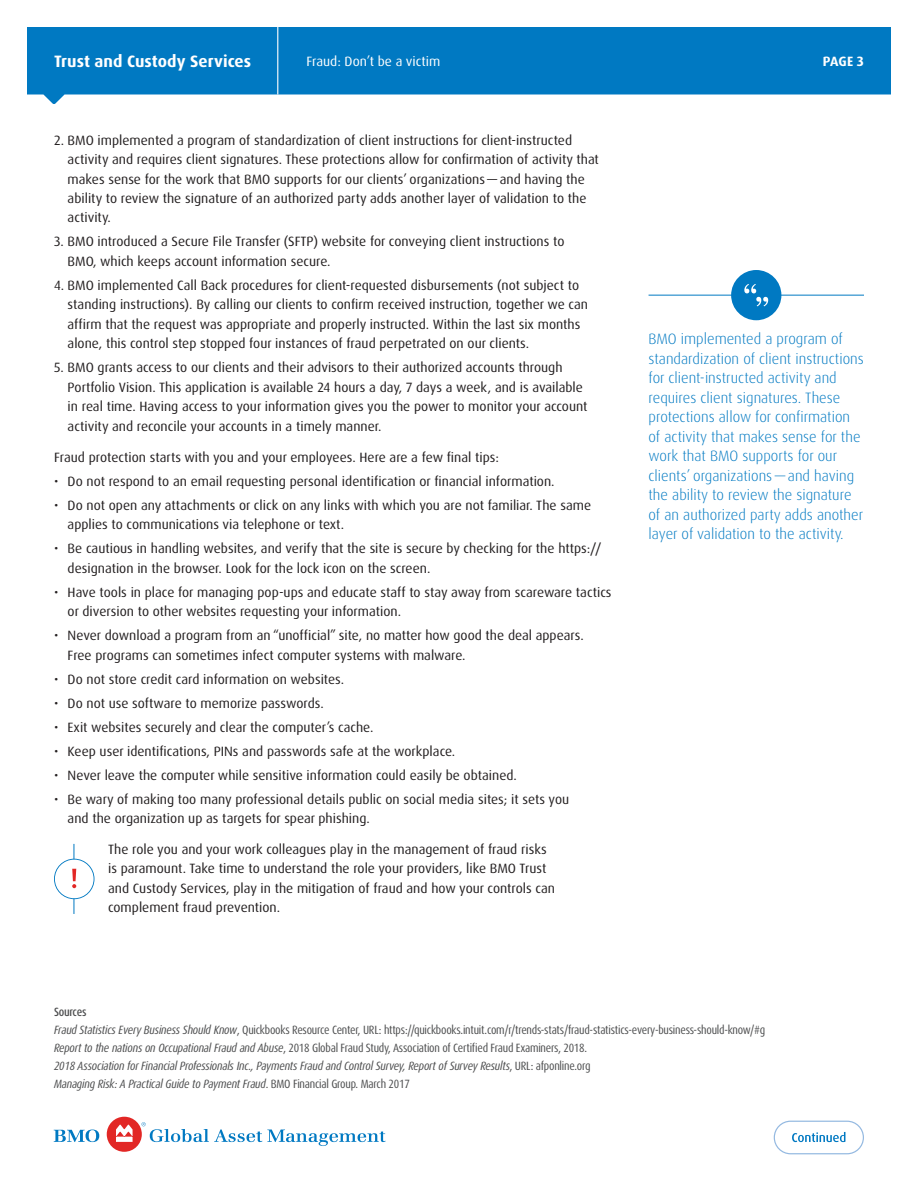
<style>
.page{position:relative;width:918px;height:1188px;background:#fff}
.page>*{position:absolute;margin:0;border:0;box-sizing:border-box;transform-origin:0 0}
.t1{font:700 16.5px "Dax OT";letter-spacing:.005em;color:#fff}
.t2{font:300 15px/19.5px "Dax OT";color:#0079c2}
.t3{font:13.5px/19.5px "Dax OT";color:#231f20}
.t4{font:13.5px "Dax OT";color:#fff}
.t5{font:700 13.5px "Dax OT";color:#fff}
.t6{font:condensed 12px/17.9px "Dax OT";letter-spacing:-.02em;color:#4b4c4d}
.s1{font-weight:500}
.s2{font-style:italic}
</style>
<div class="page">
<svg style="left:27px;top:27px;width:864px;height:77px;background:#1f89c9"></svg>
<hr style="left:277px;top:27px;width:1px;height:67px;background:#fff">
<svg style="left:54px;top:1130px;width:45px;height:12px"></svg>
<div style="left:107px;top:1117px;width:35px;height:35px;background:#e22725;border-radius:50%"></div>
<svg style="left:116px;top:1125px;width:17px;height:17px"></svg>
<svg style="left:142px;top:1122px;width:244px;height:24px"></svg>
<svg style="left:774px;top:1121px;width:90px;height:33px"></svg>
<hr style="left:649px;top:295px;width:215px;height:1px;background:#0079c2">
<div style="left:731px;top:270px;width:50px;height:50px;background:#0079c2;border-radius:50%"></div>
<svg style="left:744px;top:284px;width:24px;height:22px"></svg>
<hr style="left:74px;top:844px;width:1px;height:70px;background:#0079c2">
<svg style="left:54px;top:859px;width:40px;height:40px"></svg>
<p class="t1" style="left:54px;top:51px;width:199px">Trust and Custody Services</p>
<p class="t4" style="left:306px;top:53px;width:135px">Fraud: Don’t be a victim</p>
<p class="t5" style="left:823px;top:53px;width:43px">PAGE 3</p>
<p class="t3" style="left:68px;top:130px;width:533px;text-indent:-13px">2. BMO implemented a program of standardization of client instructions for client-instructed activity and requires client signatures. These protections allow for confirmation of activity that makes sense for the work that BMO supports for our clients’ organizations — and having the ability to review the signature of an authorized party adds another layer of validation to the activity.</p>
<p class="t3" style="left:68px;top:232px;width:498px;text-indent:-14px">3. BMO introduced a Secure File Transfer (SFTP) website for conveying client instructions to<br>BMO, which keeps account information secure.</p>
<p class="t3" style="left:68px;top:276px;width:522px;text-indent:-14px">4. BMO implemented Call Back procedures for client-requested disbursements (not subject to standing instructions). By calling our clients to confirm received instruction, together we can affirm that the request was appropriate and properly instructed. Within the last six months alone, this control step stopped four instances of fraud perpetrated on our clients.</p>
<p class="t3" style="left:68px;top:358px;width:521px;text-indent:-14px">5. BMO grants access to our clients and their advisors to their authorized accounts through Portfolio Vision. This application is available 24 hours a day, 7 days a week, and is available in real time. Having access to your information gives you the power to monitor your account activity and reconcile your accounts in a timely manner.</p>
<p class="t3" style="left:54px;top:447px;width:446px">Fraud protection starts with you and your employees. Here are a few final tips:</p>
<p class="t3" style="left:54px;top:471px;width:502px">• Do not respond to an email requesting personal identification or financial information.</p>
<p class="t3" style="left:68px;top:495px;width:525px;text-indent:-14px">• Do not open any attachments or click on any links with which you are not familiar. The same applies to communications via telephone or text.</p>
<p class="t3" style="left:68px;top:539px;width:535px;text-indent:-14px">• Be cautious in handling websites, and verify that the site is secure by checking for the https:// designation in the browser. Look for the lock icon on the screen.</p>
<p class="t3" style="left:68px;top:582px;width:545px;text-indent:-14px">• Have tools in place for managing pop-ups and educate staff to stay away from scareware tactics or diversion to other websites requesting your information.</p>
<p class="t3" style="left:68px;top:626px;width:518px;text-indent:-14px">• Never download a program from an “unofficial” site, no matter how good the deal appears.<br>Free programs can sometimes infect computer systems with malware.</p>
<p class="t3" style="left:54px;top:669px;width:292px">• Do not store credit card information on websites.</p>
<p class="t3" style="left:54px;top:693px;width:271px">• Do not use software to memorize passwords.</p>
<p class="t3" style="left:54px;top:717px;width:321px">• Exit websites securely and clear the computer’s cache.</p>
<p class="t3" style="left:54px;top:741px;width:403px">• Keep user identifications, PINs and passwords safe at the workplace.</p>
<p class="t3" style="left:54px;top:765px;width:464px">• Never leave the computer while sensitive information could easily be obtained.</p>
<p class="t3" style="left:68px;top:789px;width:503px;text-indent:-14px">• Be wary of making too many professional details public on social media sites; it sets you and the organization up as targets for spear phishing.</p>
<p class="t3" style="left:108px;top:840px;width:448px">The role you and your work colleagues play in the management of fraud risks is paramount. Take time to understand the role your providers, like BMO Trust and Custody Services, play in the mitigation of fraud and how your controls can complement fraud prevention.</p>
<p class="t2" style="left:649px;top:329px;width:217px">BMO implemented a program of standardization of client instructions for client-instructed activity and requires client signatures. These protections allow for confirmation of activity that makes sense for the work that BMO supports for our clients’ organizations — and having the ability to review the signature of an authorized party adds another layer of validation to the activity.</p>
<p class="t6" style="left:54px;top:1003px;width:713px"><span class="s1">Sources<br></span><span class="s2">Fraud Statistics Every Business Should Know</span>, Quickbooks Resource Center, URL: https://quickbooks.intuit.com/r/trends-stats/fraud-statistics-every-business-should-know/#g <span class="s2">Report to the nations on Occupational Fraud and Abuse</span>, 2018 Global Fraud Study, Association of Certified Fraud Examiners, 2018.<br><span class="s2">2018 Association for Financial Professionals Inc., Payments Fraud and Control Survey, Report of Survey Results</span>, URL: afponline.org<br><span class="s2">Managing Risk: A Practical Guide to Payment Fraud</span>. BMO Financial Group. March 2017</p>
</div>
